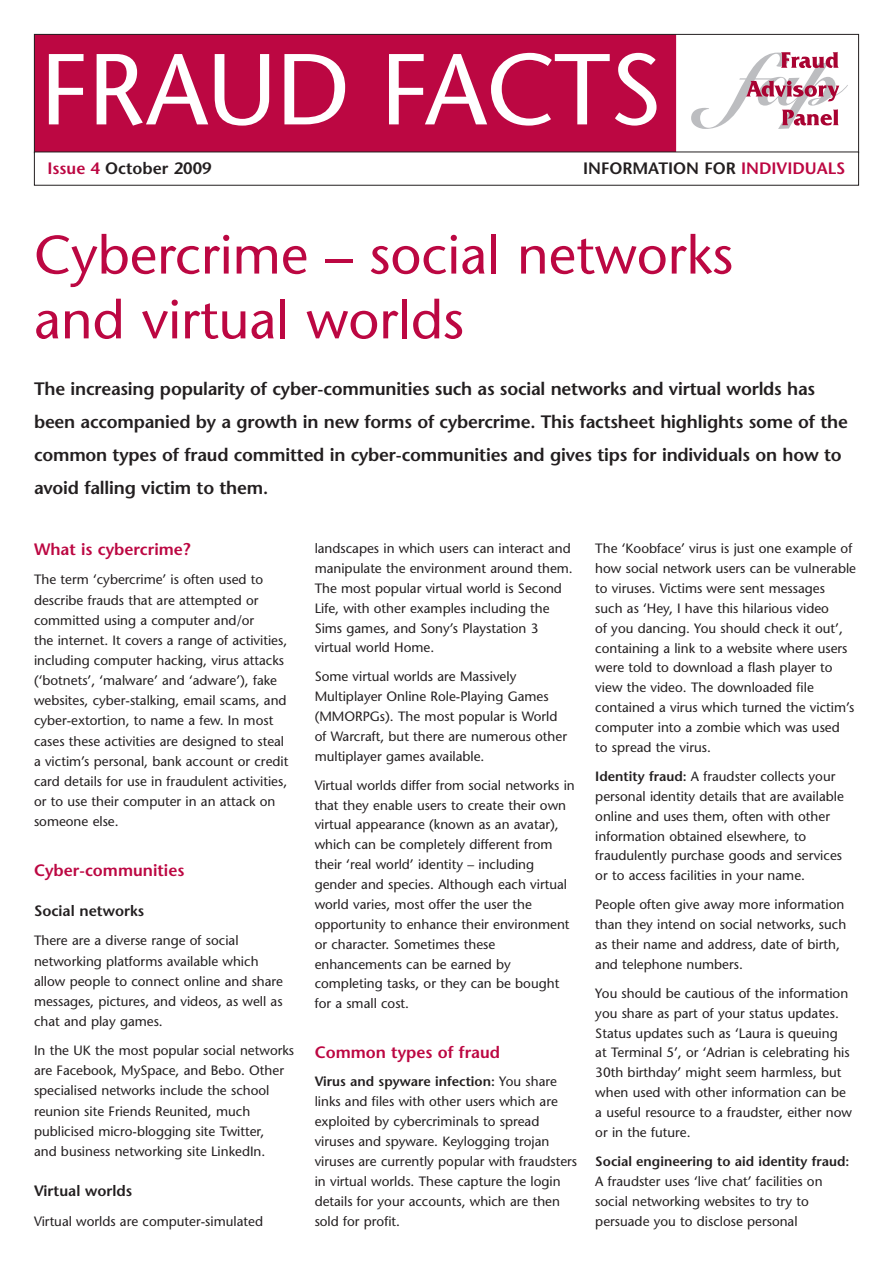
<style>
.page{position:relative;width:893px;height:1263px;background:#fff}
.page>*{position:absolute;margin:0;border:0;box-sizing:border-box;transform-origin:0 0}
.t1{font:100.5px "Stone Sans";letter-spacing:-.005em;color:#fff}
.t2{font:54px/64.8px "Stone Sans";color:#bc0742}
.t3{font:600 18px/33px "Stone Sans";letter-spacing:-.01em;color:#231f20}
.t4{font:600 16.5px "Stone Sans";color:#bc0742}
.t5{font:600 16.5px "Stone Sans";color:#231f20}
.t6{font:600 15px "Stone Sans";color:#231f20}
.t7{font:13.5px/20px "Stone Sans";color:#231f20}
.t8{font:600 13.5px "Stone Sans";color:#231f20}
.s1{color:#bc0742}
.s2{font-weight:600}
</style>
<div class="page">
<svg style="left:691px;top:52px;width:157px;height:77px"></svg>
<div style="left:35px;top:35px;width:640px;height:117px;background:#bc0742"></div>
<div style="left:34px;top:34px;width:825px;height:119px;border:1px solid #231f20"></div>
<div style="left:34px;top:152px;width:825px;height:34px;border:1px solid #231f20"></div>
<h1 class="t1" style="left:40px;top:51px;width:623px">FRAUD FACTS</h1>
<p class="t5" style="left:48px;top:162px;width:166px"><span class="s1">Issue 4</span> October 2009</p>
<p class="t5" style="left:583px;top:162px;width:264px">INFORMATION FOR <span class="s1">INDIVIDUALS</span></p>
<h2 class="t2" style="left:34px;top:228px;width:701px">Cybercrime – social networks and virtual worlds</h2>
<p class="t3" style="left:34px;top:374px;width:815px">The increasing popularity of cyber-communities such as social networks and virtual worlds has been accompanied by a growth in new forms of cybercrime. This factsheet highlights some of the common types of fraud committed in cyber-communities and gives tips for individuals on how to avoid falling victim to them.</p>
<p class="t4" style="left:34px;top:543px;width:158px">What is cybercrime?</p>
<p class="t7" style="left:34px;top:571px;width:256px">The term ‘cybercrime’ is often used to describe frauds that are attempted or committed using a computer and/or<br>the internet. It covers a range of activities, including computer hacking, virus attacks (‘botnets’, ‘malware’ and ‘adware’), fake websites, cyber-stalking, email scams, and cyber-extortion, to name a few. In most cases these activities are designed to steal a victim’s personal, bank account or credit card details for use in fraudulent activities, or to use their computer in an attack on someone else.</p>
<p class="t4" style="left:34px;top:863px;width:152px">Cyber-communities</p>
<p class="t6" style="left:34px;top:905px;width:112px">Social networks</p>
<p class="t7" style="left:34px;top:932px;width:251px">There are a diverse range of social networking platforms available which allow people to connect online and share messages, pictures, and videos, as well as chat and play games.</p>
<p class="t7" style="left:34px;top:1042px;width:262px">In the UK the most popular social networks are Facebook, MySpace, and Bebo. Other specialised networks include the school reunion site Friends Reunited, much publicised micro-blogging site Twitter,<br>and business networking site LinkedIn.</p>
<p class="t6" style="left:34px;top:1185px;width:100px">Virtual worlds</p>
<p class="t7" style="left:34px;top:1212px;width:231px">Virtual worlds are computer-simulated</p>
<p class="t7" style="left:315px;top:540px;width:260px">landscapes in which users can interact and manipulate the environment around them.<br>The most popular virtual world is Second Life, with other examples including the Sims games, and Sony’s Playstation 3 virtual world Home.</p>
<p class="t7" style="left:315px;top:668px;width:254px">Some virtual worlds are Massively Multiplayer Online Role-Playing Games (MMORPGs). The most popular is World of Warcraft, but there are numerous other multiplayer games available.</p>
<p class="t7" style="left:315px;top:776px;width:262px">Virtual worlds differ from social networks in that they enable users to create their own virtual appearance (known as an avatar), which can be completely different from their ‘real world’ identity – including gender and species. Although each virtual world varies, most offer the user the opportunity to enhance their environment or character. Sometimes these enhancements can be earned by completing tasks, or they can be bought for a small cost.</p>
<p class="t4" style="left:315px;top:1045px;width:187px">Common types of fraud</p>
<p class="t7" style="left:315px;top:1073px;width:264px"><span class="s2">Virus and spyware infection:</span> You share links and files with other users which are exploited by cybercriminals to spread viruses and spyware. Keylogging trojan viruses are currently popular with fraudsters in virtual worlds. These capture the login details for your accounts, which are then sold for profit.</p>
<p class="t7" style="left:595px;top:540px;width:262px">The ‘Koobface’ virus is just one example of how social network users can be vulnerable to viruses. Victims were sent messages<br>such as ‘Hey, I have this hilarious video<br>of you dancing. You should check it out’, containing a link to a website where users were told to download a flash player to view the video. The downloaded file contained a virus which turned the victim’s computer into a zombie which was used<br>to spread the virus.</p>
<p class="t7" style="left:595px;top:768px;width:250px"><span class="s2">Identity fraud:</span> A fraudster collects your personal identity details that are available online and uses them, often with other information obtained elsewhere, to fraudulently purchase goods and services or to access facilities in your name.</p>
<p class="t7" style="left:595px;top:896px;width:252px">People often give away more information than they intend on social networks, such as their name and address, date of birth, and telephone numbers.</p>
<p class="t7" style="left:595px;top:984px;width:258px">You should be cautious of the information you share as part of your status updates.<br>Status updates such as ‘Laura is queuing at Terminal 5’, or ‘Adrian is celebrating his 30th birthday’ might seem harmless, but when used with other information can be a useful resource to a fraudster, either now or in the future.</p>
<p class="t8" style="left:595px;top:1156px;width:256px">Social engineering to aid identity fraud:</p>
<p class="t7" style="left:595px;top:1172px;width:229px">A fraudster uses ‘live chat’ facilities on social networking websites to try to persuade you to disclose personal</p>
</div>
